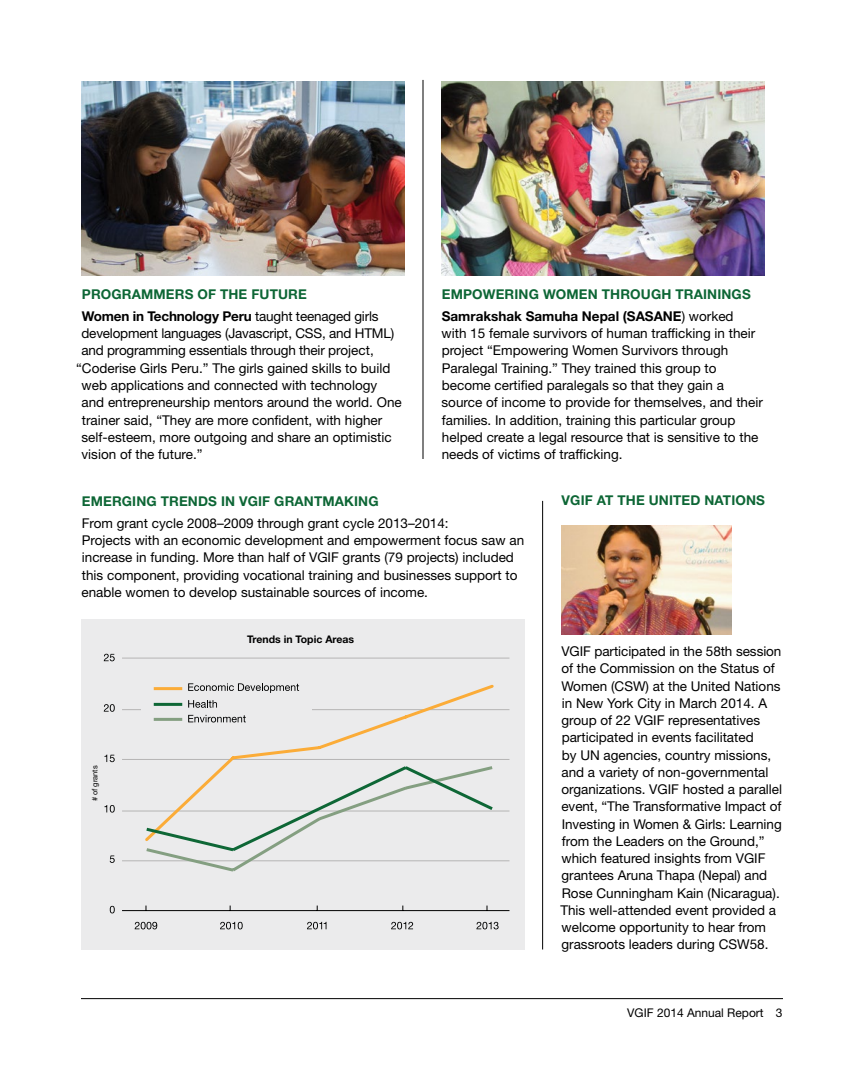
<style>
.page{position:relative;width:864px;height:1080px;background:#fff}
.page>*{position:absolute;margin:0;border:0;box-sizing:border-box;transform-origin:0 0}
.t1{font:13.5px/17.2px "Helvetica Neue LT Std";color:#000}
.t2{font:700 13.5px/21.8px "Helvetica Neue LT Std";letter-spacing:.01em;color:#0d6635}
.t3{font:12px "Helvetica Neue LT Std";color:#000}
.t4{font:700 10.5px "Helvetica Neue LT Std";color:#000}
.t5{font:7.5px "Helvetica Neue LT Std";color:#000}
.s1{color:#000}
.s2{font-weight:400;color:#000}
</style>
<div class="page">
<hr style="left:81px;top:998px;width:702px;height:1px;background:#000">
<img style="left:441px;top:81px;width:324px;height:194px">
<hr style="left:542px;top:501px;width:1px;height:449px;background:#000">
<hr style="left:423px;top:80px;width:1px;height:379px;background:#000">
<img style="left:81px;top:81px;width:324px;height:194px">
<div style="left:81px;top:619px;width:444px;height:330px;background:#ebebec"></div>
<hr style="left:122px;top:861px;width:387px;height:1px;background:#b5b4b4">
<hr style="left:122px;top:811px;width:387px;height:1px;background:#b5b4b4">
<hr style="left:122px;top:759px;width:387px;height:1px;background:#b5b4b4">
<hr style="left:122px;top:709px;width:387px;height:1px;background:#b5b4b4">
<hr style="left:122px;top:658px;width:387px;height:1px;background:#b5b4b4">
<hr style="left:122px;top:910px;width:387px;height:1px;background:#000">
<svg style="left:135px;top:922px;width:22px;height:7px"></svg>
<svg style="left:220px;top:922px;width:23px;height:7px"></svg>
<svg style="left:307px;top:922px;width:19px;height:7px"></svg>
<svg style="left:391px;top:922px;width:22px;height:7px"></svg>
<svg style="left:476px;top:922px;width:23px;height:7px"></svg>
<svg style="left:142px;top:684px;width:352px;height:128px"></svg>
<svg style="left:143px;top:854px;width:353px;height:18px"></svg>
<svg style="left:143px;top:764px;width:353px;height:90px"></svg>
<svg style="left:110px;top:906px;width:5px;height:7px"></svg>
<svg style="left:110px;top:856px;width:5px;height:7px"></svg>
<svg style="left:104px;top:805px;width:11px;height:8px"></svg>
<svg style="left:104px;top:755px;width:11px;height:7px"></svg>
<svg style="left:104px;top:704px;width:11px;height:8px"></svg>
<svg style="left:104px;top:654px;width:11px;height:7px"></svg>
<div style="left:141px;top:676px;width:171px;height:65px;background:#ebebec"></div>
<hr style="left:154px;top:687px;width:28px;height:3px;background:#fbac38">
<hr style="left:154px;top:703px;width:28px;height:3px;background:#0e6736">
<hr style="left:154px;top:718px;width:28px;height:3px;background:#849f81">
<svg style="left:188px;top:700px;width:29px;height:8px"></svg>
<svg style="left:188px;top:683px;width:111px;height:10px"></svg>
<svg style="left:188px;top:715px;width:58px;height:8px"></svg>
<img style="left:561px;top:525px;width:171px;height:109px">
<p class="t2" style="left:82px;top:283px;width:298px">PROGRAMMERS OF THE FUTURE<br><span class="s1">Women in Technology Peru</span> <span class="s2">taught teenaged girls</span></p>
<p class="t1" style="left:81px;top:325px;width:314px">development languages (Javascript, CSS, and HTML)</p>
<p class="t1" style="left:81px;top:342px;width:294px">and programming essentials through their project,</p>
<p class="t1" style="left:76px;top:359px;width:316px">“Coderise Girls Peru.” The girls gained skills to build</p>
<p class="t1" style="left:82px;top:376px;width:297px">web applications and connected with technology</p>
<p class="t1" style="left:81px;top:394px;width:322px">and entrepreneurship mentors around the world. One</p>
<p class="t1" style="left:82px;top:411px;width:302px">trainer said, “They are more confident, with higher</p>
<p class="t1" style="left:82px;top:428px;width:312px">self-esteem, more outgoing and share an optimistic</p>
<p class="t1" style="left:82px;top:445px;width:123px">vision of the future.”</p>
<p class="t2" style="left:82px;top:490px;width:298px">EMERGING TRENDS IN VGIF GRANTMAKING</p>
<p class="t1" style="left:81px;top:514px;width:444px">From grant cycle 2008–2009 through grant cycle 2013–2014:<br>Projects with an economic development and empowerment focus saw an increase in funding. More than half of VGIF grants (79 projects) included this component, providing vocational training and businesses support to enable women to develop sustainable sources of income.</p>
<p class="t4" style="left:247px;top:633px;width:108px">Trends in Topic Areas</p>
<p class="t2" style="left:442px;top:283px;width:311px">EMPOWERING WOMEN THROUGH TRAININGS<br><span class="s1">Samrakshak Samuha Nepal (SASANE</span><span class="s2">) worked</span></p>
<p class="t1" style="left:442px;top:325px;width:323px">with 15 female survivors of human trafficking in their project “Empowering Women Survivors through Paralegal Training.” They trained this group to become certified paralegals so that they gain a source of income to provide for themselves, and their families. In addition, training this particular group helped create a legal resource that is sensitive to the needs of victims of trafficking.</p>
<p class="t2" style="left:562px;top:489px;width:205px">VGIF AT THE UNITED NATIONS</p>
<p class="t1" style="left:560px;top:642px;width:223px">VGIF participated in the 58th session of the Commission on the Status of Women (CSW) at the United Nations in New York City in March 2014. A group of 22 VGIF representatives participated in events facilitated<br>by UN agencies, country missions, and a variety of non-governmental organizations. VGIF hosted a parallel event, “The Transformative Impact of Investing in Women &amp; Girls: Learning from the Leaders on the Ground,” which featured insights from VGIF grantees Aruna Thapa (Nepal) and Rose Cunningham Kain (Nicaragua).<br>This well-attended event provided a welcome opportunity to hear from grassroots leaders during CSW58.</p>
<p class="t5" style="left:90px;top:801px;width:37px;rotate:-90deg"># of grants</p>
<p class="t3" style="left:627px;top:1006px;width:157px">VGIF 2014 Annual Report 3</p>
</div>
